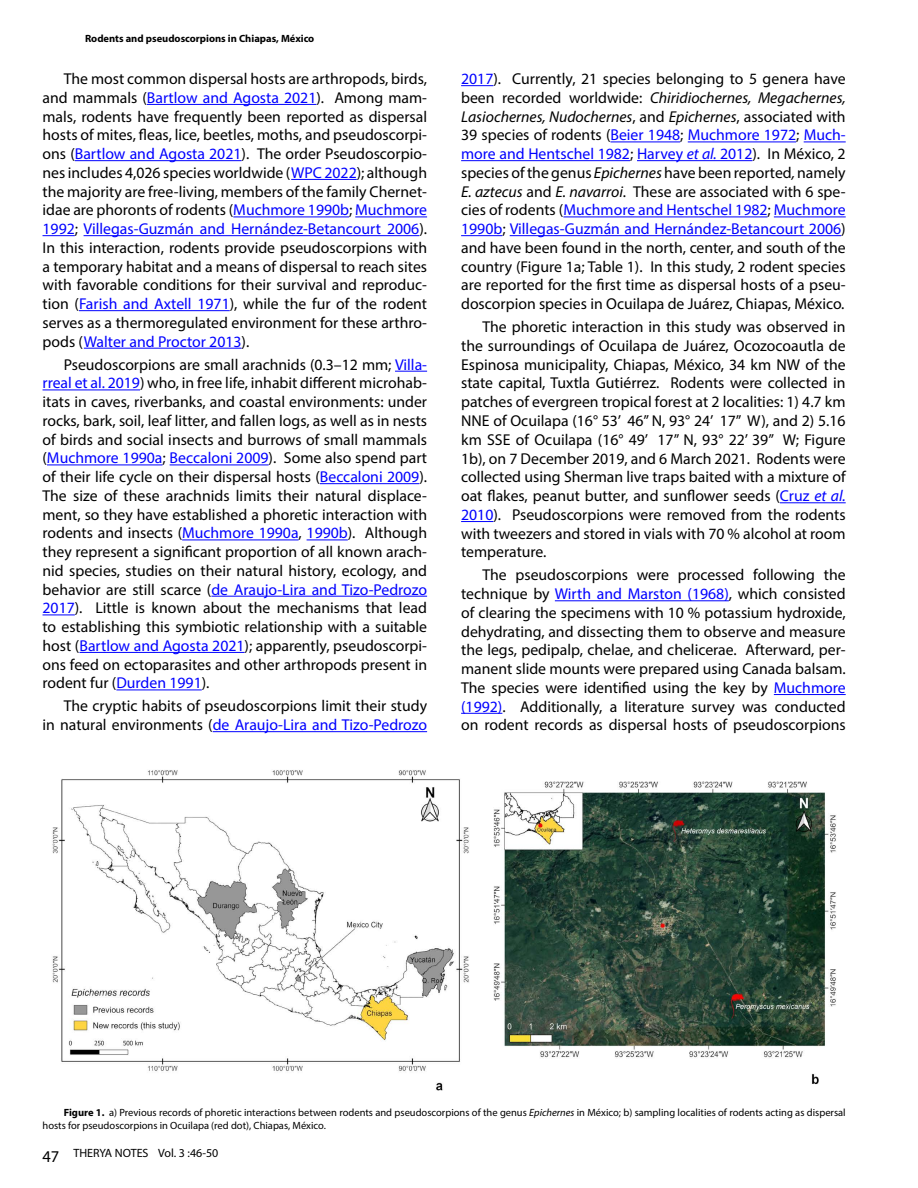
<style>
.page{position:relative;width:918px;height:1188px;background:#fff}
.page>*{position:absolute;margin:0;border:0;box-sizing:border-box;transform-origin:0 0}
.TextoGeneral{font:15.75px/18.8px "Myriad Pro";color:#000;text-align:justify}
.t1{font:12px "Myriad Pro";color:#000}
.Tex_Fig_yTab{font:10.5px/13.5px "Myriad Pro";color:#000}
.t2{font:700 10.5px "Myriad Pro";color:#000}
.s1{color:#00f}
.s2{font-style:italic}
.s3{font-style:italic;color:#00f}
.s4{font-size:15.9px}
.s5{font-weight:700}
.s6{font-size:16.5px}
</style>
<div class="page">
<hr style="left:147px;top:104px;width:169px;height:1px;background:#00f">
<hr style="left:75px;top:160px;width:167px;height:1px;background:#00f">
<hr style="left:291px;top:179px;width:66px;height:1px;background:#00f">
<hr style="left:233px;top:217px;width:116px;height:1px;background:#00f">
<hr style="left:355px;top:217px;width:72px;height:1px;background:#00f">
<hr style="left:43px;top:235px;width:32px;height:1px;background:#00f">
<hr style="left:84px;top:235px;width:335px;height:1px;background:#00f">
<hr style="left:79px;top:310px;width:151px;height:1px;background:#00f">
<hr style="left:84px;top:348px;width:158px;height:1px;background:#00f">
<hr style="left:395px;top:371px;width:32px;height:1px;background:#00f">
<hr style="left:43px;top:390px;width:97px;height:1px;background:#00f">
<hr style="left:47px;top:465px;width:116px;height:1px;background:#00f">
<hr style="left:170px;top:465px;width:99px;height:1px;background:#00f">
<hr style="left:320px;top:483px;width:99px;height:1px;background:#00f">
<hr style="left:182px;top:540px;width:117px;height:1px;background:#00f">
<hr style="left:307px;top:540px;width:41px;height:1px;background:#00f">
<hr style="left:211px;top:596px;width:216px;height:1px;background:#00f">
<hr style="left:43px;top:615px;width:32px;height:1px;background:#00f">
<hr style="left:79px;top:652px;width:166px;height:1px;background:#00f">
<hr style="left:116px;top:690px;width:86px;height:1px;background:#00f">
<hr style="left:213px;top:731px;width:214px;height:1px;background:#00f">
<hr style="left:461px;top:85px;width:32px;height:1px;background:#00f">
<hr style="left:610px;top:142px;width:70px;height:1px;background:#00f">
<hr style="left:688px;top:142px;width:108px;height:1px;background:#00f">
<hr style="left:804px;top:142px;width:42px;height:1px;background:#00f">
<hr style="left:461px;top:160px;width:169px;height:1px;background:#00f">
<hr style="left:637px;top:160px;width:115px;height:1px;background:#00f">
<hr style="left:563px;top:217px;width:205px;height:1px;background:#00f">
<hr style="left:774px;top:217px;width:72px;height:1px;background:#00f">
<hr style="left:461px;top:235px;width:41px;height:1px;background:#00f">
<hr style="left:510px;top:235px;width:331px;height:1px;background:#00f">
<hr style="left:780px;top:502px;width:66px;height:1px;background:#00f">
<hr style="left:461px;top:521px;width:32px;height:1px;background:#00f">
<hr style="left:555px;top:600px;width:174px;height:1px;background:#00f">
<hr style="left:774px;top:694px;width:72px;height:1px;background:#00f">
<hr style="left:461px;top:713px;width:41px;height:1px;background:#00f">
<img style="left:52px;top:770px;width:784px;height:321px">
<p class="t2" style="left:85px;top:31px;width:231px">Rodents and pseudoscorpions in Chiapas, México</p>
<p class="TextoGeneral" style="left:43px;top:69px;width:386px;text-indent:21px">The most common dispersal hosts are arthropods, birds, and mammals (<span class="s1">Bartlow and Agosta 2021</span>). Among mam&shy;mals, rodents have frequently been reported as dispersal hosts of mites, fleas, lice, beetles, moths, and pseudoscorpi&shy;ons (<span class="s1">Bartlow and Agosta 2021</span>). The order Pseudoscorpio&shy;nes includes 4,026 species worldwide (<span class="s1">WPC 2022</span>); although the majority are free-living, members of the family Chernet&shy;idae are phoronts of rodents (<span class="s1">Muchmore 1990b</span>; <span class="s1">Muchmore 1992</span>; <span class="s1">Villegas-Guzmán and Hernández-Betancourt 2006</span>).<br>In this interaction, rodents provide pseudoscorpions with a temporary habitat and a means of dispersal to reach sites with favorable conditions for their survival and reproduc&shy;tion (<span class="s1">Farish and Axtell 1971</span>), while the fur of the rodent serves as a thermoregulated environment for these arthro&shy;pods (<span class="s1">Walter and Proctor 2013</span>).</p>
<p class="TextoGeneral" style="left:43px;top:355px;width:386px;text-indent:21px">Pseudoscorpions are small arachnids (0.3–12 mm; <span class="s1">Villa&shy;rreal et al. 2019</span>) who, in free life, inhabit different microhab&shy;itats in caves, riverbanks, and coastal environments: under rocks, bark, soil, leaf litter, and fallen logs, as well as in nests of birds and social insects and burrows of small mammals (<span class="s1">Muchmore 1990a</span>; <span class="s1">Beccaloni 2009</span>). Some also spend part of their life cycle on their dispersal hosts (<span class="s1">Beccaloni 2009</span>).<br>The size of these arachnids limits their natural displace&shy;ment, so they have established a phoretic interaction with rodents and insects (<span class="s1">Muchmore 1990a</span>, <span class="s1">1990b</span>). Although they represent a significant proportion of all known arach&shy;nid species, studies on their natural history, ecology, and behavior are still scarce (<span class="s1">de Araujo-Lira and Tizo-Pedrozo 2017</span>). Little is known about the mechanisms that lead to establishing this symbiotic relationship with a suitable host (<span class="s1">Bartlow and Agosta 2021</span>); apparently, pseudoscorpi&shy;ons feed on ectoparasites and other arthropods present in rodent fur (<span class="s1">Durden 1991</span>).</p>
<p class="TextoGeneral" style="left:43px;top:696px;width:386px;text-align:right">The cryptic habits of pseudoscorpions limit their study<br>in natural environments (<span class="s1">de Araujo-Lira and Tizo-Pedrozo</span></p>
<p class="TextoGeneral" style="left:461px;top:69px;width:386px"><span class="s1">2017</span>). Currently, 21 species belonging to 5 genera have been recorded worldwide: <span class="s2">Chiridiochernes, Megachernes, Lasiochernes, Nudochernes</span>, and <span class="s2">Epichernes</span>, associated with 39 species of rodents (<span class="s1">Beier 1948</span>; <span class="s1">Muchmore 1972</span>; <span class="s1">Much&shy;more and Hentschel 1982</span>; <span class="s1">Harvey</span> <span class="s3">et al.</span> <span class="s1">2012</span>). In México, 2 species of the genus <span class="s2">Epichernes</span> have been reported<span class="s2">,</span> namely <span class="s2">E. aztecus</span> and <span class="s2">E. navarroi</span>. These are associated with 6 spe&shy;cies of rodents (<span class="s1">Muchmore and Hentschel 1982</span>; <span class="s1">Muchmore 1990b</span>; <span class="s1">Villegas-Guzmán and Hernández-Betancourt 2006</span>) and have been found in the north, center, and south of the country (Figure 1a; Table 1). In this study, 2 rodent species are reported for the first time as dispersal hosts of a pseu&shy;doscorpion species in Ocuilapa de Juárez, Chiapas, México.</p>
<p class="TextoGeneral" style="left:461px;top:317px;width:386px;text-indent:21px">The phoretic interaction in this study was observed in the surroundings of Ocuilapa de Juárez, Ocozocoautla de Espinosa municipality, Chiapas, México, 34 km NW of the state capital, Tuxtla Gutiérrez. Rodents were collected in patches of evergreen tropical forest at 2 localities: 1) 4.7 km NNE of Ocuilapa (16° 53<span class="s4">’</span> 46<span class="s4">”</span> N, 93° 24<span class="s4">’</span> 17<span class="s4">”</span> W), and 2) 5.16 km SSE of Ocuilapa (16° 49<span class="s4">’</span> 17<span class="s4">”</span> N, 93° 22<span class="s4">’</span> 39<span class="s4">”</span> W; Figure 1b), on 7 December 2019, and 6 March 2021. Rodents were collected using Sherman live traps baited with a mixture of oat flakes, peanut butter, and sunflower seeds (<span class="s1">Cruz</span> <span class="s3">et al.<br></span><span class="s1">2010</span>). Pseudoscorpions were removed from the rodents with tweezers and stored in vials with 70 % alcohol at room temperature.</p>
<p class="TextoGeneral" style="left:461px;top:566px;width:386px;text-indent:21px">The pseudoscorpions were processed following the technique by <span class="s1">Wirth and Marston (1968)</span>, which consisted of clearing the specimens with 10 % potassium hydroxide, dehydrating, and dissecting them to observe and measure the legs, pedipalp, chelae, and chelicerae. Afterward, per&shy;manent slide mounts were prepared using Canada balsam.<br>The species were identified using the key by <span class="s1">Muchmore (1992)</span>. Additionally, a literature survey was conducted on rodent records as dispersal hosts of pseudoscorpions</p>
<p class="Tex_Fig_yTab" style="left:43px;top:1105px;width:805px;text-indent:21px"><span class="s5">Figure 1.</span> a) Previous records of phoretic interactions between rodents and pseudoscorpions of the genus <span class="s2">Epichernes</span> in México; b) sampling localities of rodents acting as dispersal hosts for pseudoscorpions in Ocuilapa (red dot), Chiapas, México.</p>
<p class="t1" style="left:43px;top:1146px;width:177px"><span class="s6">47</span> THERYA NOTES Vol. 3 :46-50</p>
</div>
